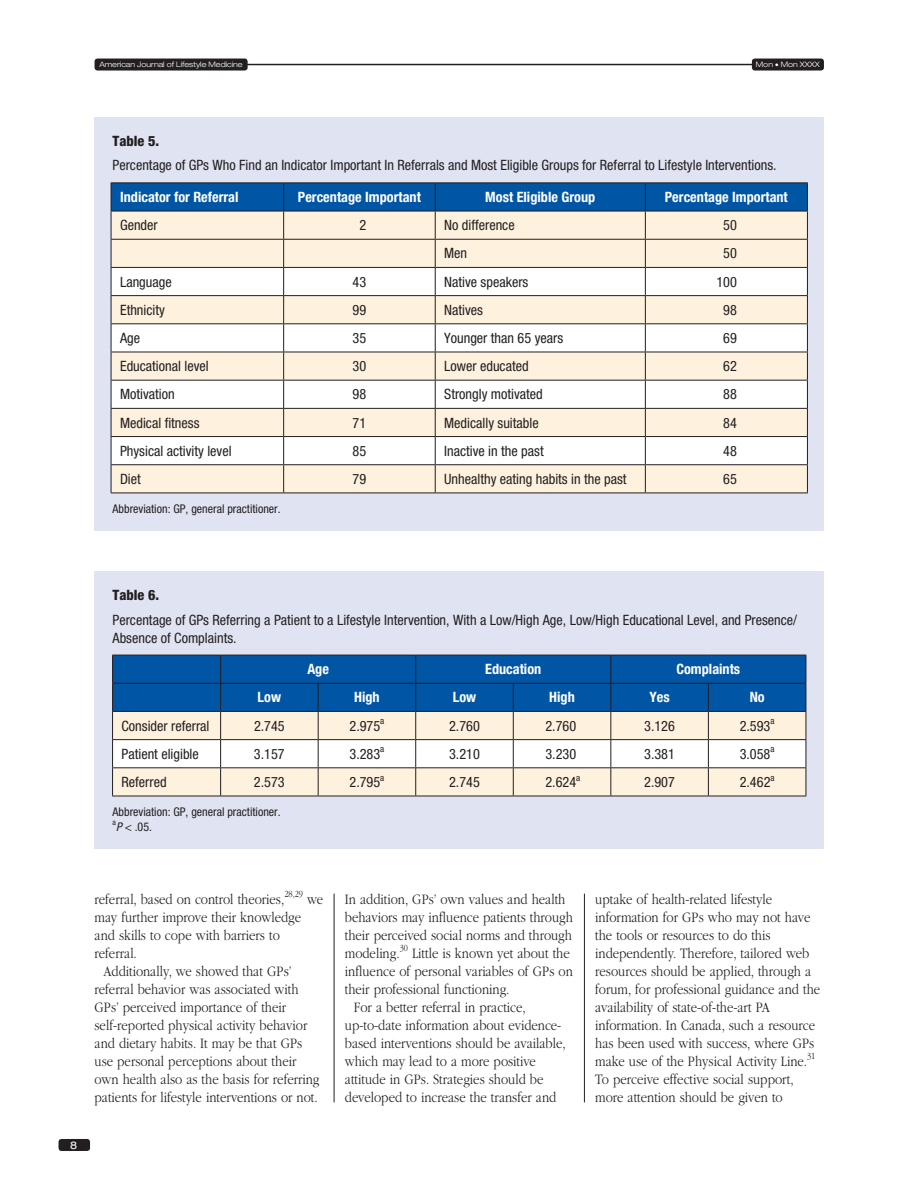
<style>
.page{position:relative;width:905px;height:1202px;background:#fff}
.page>*{position:absolute;margin:0;border:0;box-sizing:border-box;transform-origin:0 0}
.t1{font:300 15px/18px "ITC Garamond Std";color:#231f20;scale:.85 1}
.t2{font:condensed 14.25px/18px "Helvetica Neue LT Std";color:#231f20}
.t3{font:700 condensed 14.25px "Helvetica Neue LT Std";color:#fff}
.t4{font:800 condensed 14.25px "Helvetica Neue LT Std";color:#231f20}
.t5{font:condensed 12px "Helvetica Neue LT Std";color:#231f20}
.t6{font:expanded 10.5px "Helvetica Neue LT Std";color:#fff}
.t7{font:300 9.75px "ITC Garamond Std";color:#231f20;scale:.85 1}
.t8{font:condensed 7.8px "Helvetica Neue LT Std";color:#231f20}
.t9{font:300 expanded 7.5px "Helvetica Neue LT Std";color:#fff}
.s1{font-style:italic}
</style>
<div class="page">
<div style="left:58px;top:1138px;width:32px;height:12px;background:#231f20;border-radius:3px"></div>
<div style="left:94px;top:58px;width:154px;height:12px;background:#231f20;border-radius:3px"></div>
<hr style="left:246px;top:64px;width:516px;height:1px;background:#231f20">
<div style="left:752px;top:58px;width:72px;height:12px;background:#231f20;border-radius:3px"></div>
<hr style="left:584px;top:893px;width:1px;height:209px;background:#231f20">
<hr style="left:334px;top:893px;width:1px;height:209px;background:#231f20">
<div style="left:94px;top:117px;width:730px;height:414px;background:#e0e4f2"></div>
<hr style="left:111px;top:182px;width:173px;height:1px;background:#231f20">
<hr style="left:284px;top:182px;width:151px;height:1px;background:#231f20">
<hr style="left:435px;top:182px;width:210px;height:1px;background:#231f20">
<hr style="left:645px;top:182px;width:162px;height:1px;background:#231f20">
<hr style="left:111px;top:492px;width:173px;height:1px;background:#231f20">
<hr style="left:284px;top:492px;width:151px;height:1px;background:#231f20">
<hr style="left:435px;top:492px;width:210px;height:1px;background:#231f20">
<svg style="left:111px;top:183px;width:697px;height:309px;background:#dfe0dd"></svg>
<hr style="left:645px;top:492px;width:162px;height:1px;background:#231f20">
<div style="left:94px;top:572px;width:730px;height:277px;background:#e0e4f2"></div>
<hr style="left:112px;top:654px;width:108px;height:1px;background:#231f20">
<hr style="left:220px;top:654px;width:98px;height:1px;background:#231f20">
<hr style="left:318px;top:654px;width:98px;height:1px;background:#231f20">
<hr style="left:416px;top:654px;width:97px;height:1px;background:#231f20">
<hr style="left:513px;top:654px;width:97px;height:1px;background:#231f20">
<hr style="left:610px;top:654px;width:98px;height:1px;background:#231f20">
<hr style="left:708px;top:654px;width:98px;height:1px;background:#231f20">
<hr style="left:112px;top:795px;width:108px;height:1px;background:#231f20">
<hr style="left:220px;top:795px;width:98px;height:1px;background:#231f20">
<hr style="left:318px;top:795px;width:98px;height:1px;background:#231f20">
<hr style="left:416px;top:795px;width:97px;height:1px;background:#231f20">
<hr style="left:513px;top:795px;width:97px;height:1px;background:#231f20">
<hr style="left:610px;top:795px;width:98px;height:1px;background:#231f20">
<svg style="left:112px;top:655px;width:694px;height:140px;background:#93aec6"></svg>
<hr style="left:708px;top:795px;width:98px;height:1px;background:#231f20">
<p class="t9" style="left:99px;top:60px;width:145px">American Journal of Lifestyle Medicine</p>
<p class="t9" style="left:756px;top:60px;width:65px">Mon • Mon XXXX</p>
<p class="t4" style="left:112px;top:132px;width:48px">Table 5.</p>
<p class="t2" style="left:112px;top:156px;width:665px">Percentage of GPs Who Find an Indicator Important In Referrals and Most Eligible Groups for Referral to Lifestyle Interventions.</p>
<p class="t3" style="left:120px;top:188px;width:120px">Indicator for Referral</p>
<p class="t3" style="left:298px;top:188px;width:124px">Percentage Important</p>
<p class="t3" style="left:485px;top:188px;width:111px">Most Eligible Group</p>
<p class="t3" style="left:665px;top:188px;width:124px">Percentage Important</p>
<p class="t2" style="left:120px;top:216px;width:39px">Gender</p>
<p class="t2" style="left:359px;top:216px;width:8px">2</p>
<p class="t2" style="left:444px;top:216px;width:72px">No difference</p>
<p class="t2" style="left:723px;top:216px;width:15px">50</p>
<p class="t2" style="left:444px;top:244px;width:24px">Men</p>
<p class="t2" style="left:723px;top:244px;width:15px">50</p>
<p class="t2" style="left:120px;top:272px;width:53px">Language</p>
<p class="t2" style="left:352px;top:272px;width:15px">43</p>
<p class="t2" style="left:444px;top:272px;width:86px">Native speakers</p>
<p class="t2" style="left:716px;top:272px;width:22px">100</p>
<p class="t2" style="left:120px;top:301px;width:46px">Ethnicity</p>
<p class="t2" style="left:352px;top:301px;width:15px">99</p>
<p class="t2" style="left:444px;top:301px;width:40px">Natives</p>
<p class="t2" style="left:723px;top:301px;width:15px">98</p>
<p class="t2" style="left:120px;top:329px;width:22px">Age</p>
<p class="t2" style="left:352px;top:329px;width:15px">35</p>
<p class="t2" style="left:444px;top:329px;width:120px">Younger than 65 years</p>
<p class="t2" style="left:723px;top:329px;width:15px">69</p>
<p class="t2" style="left:120px;top:357px;width:90px">Educational level</p>
<p class="t2" style="left:352px;top:357px;width:15px">30</p>
<p class="t2" style="left:444px;top:357px;width:86px">Lower educated</p>
<p class="t2" style="left:723px;top:357px;width:15px">62</p>
<p class="t2" style="left:120px;top:385px;width:56px">Motivation</p>
<p class="t2" style="left:352px;top:385px;width:15px">98</p>
<p class="t2" style="left:444px;top:385px;width:100px">Strongly motivated</p>
<p class="t2" style="left:723px;top:385px;width:15px">88</p>
<p class="t2" style="left:120px;top:413px;width:81px">Medical fitness</p>
<p class="t2" style="left:352px;top:413px;width:15px">71</p>
<p class="t2" style="left:444px;top:413px;width:96px">Medically suitable</p>
<p class="t2" style="left:723px;top:413px;width:15px">84</p>
<p class="t2" style="left:120px;top:441px;width:113px">Physical activity level</p>
<p class="t2" style="left:352px;top:441px;width:15px">85</p>
<p class="t2" style="left:444px;top:441px;width:101px">Inactive in the past</p>
<p class="t2" style="left:723px;top:441px;width:15px">48</p>
<p class="t2" style="left:120px;top:470px;width:22px">Diet</p>
<p class="t2" style="left:352px;top:470px;width:15px">79</p>
<p class="t2" style="left:444px;top:470px;width:184px">Unhealthy eating habits in the past</p>
<p class="t2" style="left:723px;top:470px;width:15px">65</p>
<p class="t5" style="left:112px;top:501px;width:170px">Abbreviation: GP, general practitioner.</p>
<p class="t4" style="left:112px;top:586px;width:48px">Table 6.</p>
<p class="t2" style="left:112px;top:610px;width:686px">Percentage of GPs Referring a Patient to a Lifestyle Intervention, With a Low/High Age, Low/High Educational Level, and Presence/<br>Absence of Complaints.</p>
<p class="t3" style="left:307px;top:660px;width:23px">Age</p>
<p class="t3" style="left:485px;top:660px;width:58px">Education</p>
<p class="t3" style="left:676px;top:660px;width:65px">Complaints</p>
<p class="t3" style="left:258px;top:688px;width:25px">Low</p>
<p class="t3" style="left:354px;top:688px;width:27px">High</p>
<p class="t3" style="left:453px;top:688px;width:25px">Low</p>
<p class="t3" style="left:549px;top:688px;width:27px">High</p>
<p class="t3" style="left:649px;top:688px;width:22px">Yes</p>
<p class="t3" style="left:749px;top:688px;width:17px">No</p>
<p class="t2" style="left:122px;top:716px;width:89px">Consider referral</p>
<p class="t2" style="left:254px;top:716px;width:32px">2.745</p>
<p class="t2" style="left:349px;top:716px;width:36px">2.975<sup>a</sup></p>
<p class="t2" style="left:449px;top:716px;width:32px">2.760</p>
<p class="t2" style="left:545px;top:716px;width:32px">2.760</p>
<p class="t2" style="left:644px;top:716px;width:32px">3.126</p>
<p class="t2" style="left:739px;top:716px;width:36px">2.593<sup>a</sup></p>
<p class="t2" style="left:122px;top:744px;width:79px">Patient eligible</p>
<p class="t2" style="left:254px;top:744px;width:32px">3.157</p>
<p class="t2" style="left:349px;top:744px;width:36px">3.283<sup>a</sup></p>
<p class="t2" style="left:449px;top:744px;width:32px">3.210</p>
<p class="t2" style="left:545px;top:744px;width:32px">3.230</p>
<p class="t2" style="left:644px;top:744px;width:32px">3.381</p>
<p class="t2" style="left:739px;top:744px;width:36px">3.058<sup>a</sup></p>
<p class="t2" style="left:122px;top:773px;width:47px">Referred</p>
<p class="t2" style="left:254px;top:773px;width:32px">2.573</p>
<p class="t2" style="left:349px;top:773px;width:36px">2.795<sup>a</sup></p>
<p class="t2" style="left:449px;top:773px;width:32px">2.745</p>
<p class="t2" style="left:545px;top:773px;width:36px">2.624<sup>a</sup></p>
<p class="t2" style="left:644px;top:773px;width:32px">2.907</p>
<p class="t2" style="left:739px;top:773px;width:36px">2.462<sup>a</sup></p>
<p class="t5" style="left:112px;top:804px;width:170px">Abbreviation: GP, general practitioner.</p>
<p class="t8" style="left:112px;top:818px;width:5px">a</p>
<p class="t5" style="left:116px;top:819px;width:38px"><span class="s1">P</span> &lt; .05.</p>
<p class="t6" style="left:70px;top:1138px;width:9px">8</p>
<p class="t1" style="left:94px;top:890px;width:225px">referral, based on control theories,</p>
<p class="t7" style="left:284px;top:889px;width:24px">28,29</p>
<p class="t1" style="left:307px;top:890px;width:20px">we</p>
<p class="t1" style="left:95px;top:908px;width:245px">may further improve their knowledge and skills to cope with barriers to referral.</p>
<p class="t1" style="left:95px;top:962px;width:266px;text-indent:9px">Additionally, we showed that GPs’ referral behavior was associated with GPs’ perceived importance of their self-reported physical activity behavior and dietary habits. It may be that GPs use personal perceptions about their own health also as the basis for referring patients for lifestyle interventions or not.</p>
<p class="t1" style="left:345px;top:890px;width:270px">In addition, GPs’ own values and health behaviors may influence patients through their perceived social norms and through modeling.</p>
<p class="t7" style="left:400px;top:943px;width:11px">30</p>
<p class="t1" style="left:412px;top:944px;width:187px">Little is known yet about the</p>
<p class="t1" style="left:345px;top:962px;width:270px">influence of personal variables of GPs on</p>
<p class="t1" style="left:345px;top:980px;width:195px">their professional functioning.</p>
<p class="t1" style="left:354px;top:998px;width:204px">For a better referral in practice,</p>
<p class="t1" style="left:345px;top:1016px;width:256px">up-to-date information about evidence-</p>
<p class="t1" style="left:345px;top:1034px;width:261px">based interventions should be available,</p>
<p class="t1" style="left:345px;top:1052px;width:226px">which may lead to a more positive</p>
<p class="t1" style="left:345px;top:1070px;width:235px">attitude in GPs. Strategies should be</p>
<p class="t1" style="left:345px;top:1088px;width:250px">developed to increase the transfer and</p>
<p class="t1" style="left:595px;top:890px;width:266px">uptake of health-related lifestyle information for GPs who may not have the tools or resources to do this independently. Therefore, tailored web resources should be applied, through a forum, for professional guidance and the availability of state-of-the-art PA information. In Canada, such a resource has been used with success, where GPs make use of the Physical Activity Line.</p>
<p class="t7" style="left:807px;top:1051px;width:11px">31</p>
<p class="t1" style="left:595px;top:1070px;width:235px">To perceive effective social support, more attention should be given to</p>
</div>
